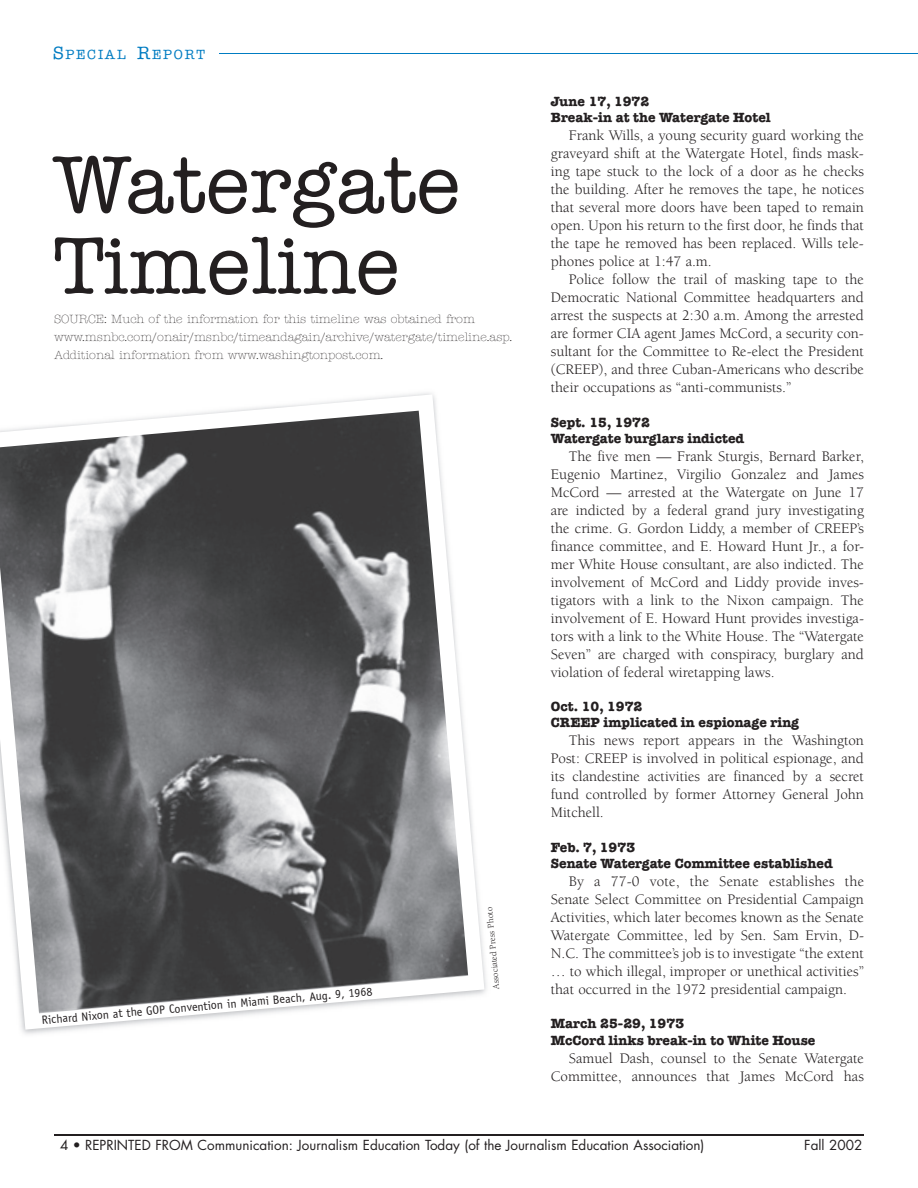
<style>
.page{position:relative;width:918px;height:1188px;background:#fff}
.page>*{position:absolute;margin:0;border:0;box-sizing:border-box;transform-origin:0 0}
.t1{font:500 81px/81px "American Typewriter";color:#231f20}
.t2{font:15px/18px "Berkeley";color:#231f20;text-align:justify}
.t3{font:700 13.5px/16.2px "American Typewriter";color:#231f20}
.t4{font:13.5px "Futura";color:#231f20}
.t5{font:500 13.5px "American Typewriter";letter-spacing:.135em;color:#007cc2}
.t6{font:12px/18px "American Typewriter Light A";color:#231f20}
.t7{font:12px "Officina Sans";color:#231f20}
.t8{font:9px "Berkeley";color:#231f20}
.s1{font-size:18px}
</style>
<div class="page">
<hr style="left:220px;top:54px;width:698px;height:1px;background:#007cc2">
<hr style="left:54px;top:1134px;width:810px;height:2px;background:#231f20">
<svg style="left:0;top:394px;width:484px;height:636px"></svg>
<p class="t5" style="left:53px;top:47px;width:154px"><span class="s1">S</span>PECIAL <span class="s1">R</span>EPORT</p>
<h1 class="t1" style="left:53px;top:145px;width:408px">Watergate<br>Timeline</h1>
<p class="t6" style="left:54px;top:311px;width:460px">SOURCE: Much of the information for this timeline was obtained from www.msnbc.com/onair/msnbc/timeandagain/archive/watergate/timeline.asp.<br>Additional information from www.washingtonpost.com.</p>
<p class="t7" style="left:41px;top:1013px;width:333px;rotate:-5deg">Richard Nixon at the GOP Convention in Miami Beach, Aug. 9, 1968</p>
<p class="t8" style="left:492px;top:990px;width:84px;rotate:-95deg">Associated Press Photo</p>
<p class="t3" style="left:551px;top:93px;width:221px">June 17, 1972<br>Break-in at the Watergate Hotel</p>
<p class="t2" style="left:551px;top:127px;width:315px;text-indent:18px">Frank Wills, a young security guard working the graveyard shift at the Watergate Hotel, finds mask&shy;ing tape stuck to the lock of a door as he checks the building. After he removes the tape, he notices that several more doors have been taped to remain open. Upon his return to the first door, he finds that the tape he removed has been replaced. Wills tele&shy;phones police at 1:47 a.m.</p>
<p class="t2" style="left:551px;top:271px;width:315px;text-indent:18px">Police follow the trail of masking tape to the Democratic National Committee headquarters and arrest the suspects at 2:30 a.m. Among the arrested are former CIA agent James McCord, a security con&shy;sultant for the Committee to Re-elect the President (CREEP), and three Cuban-Americans who describe their occupations as “anti-communists.”</p>
<p class="t3" style="left:551px;top:414px;width:195px">Sept. 15, 1972<br>Watergate burglars indicted</p>
<p class="t2" style="left:551px;top:448px;width:315px;text-indent:18px">The five men — Frank Sturgis, Bernard Barker, Eugenio Martinez, Virgilio Gonzalez and James McCord — arrested at the Watergate on June 17 are indicted by a federal grand jury investigating the crime. G. Gordon Liddy, a member of CREEP’s finance committee, and E. Howard Hunt Jr., a for&shy;mer White House consultant, are also indicted. The involvement of McCord and Liddy provide inves&shy;tigators with a link to the Nixon campaign. The involvement of E. Howard Hunt provides investiga&shy;tors with a link to the White House. The “Watergate Seven” are charged with conspiracy, burglary and violation of federal wiretapping laws.</p>
<p class="t3" style="left:551px;top:699px;width:250px">Oct. 10, 1972<br>CREEP implicated in espionage ring</p>
<p class="t2" style="left:551px;top:732px;width:315px;text-indent:18px">This news report appears in the Washington Post: CREEP is involved in political espionage, and its clandestine activities are financed by a secret fund controlled by former Attorney General John Mitchell.</p>
<p class="t3" style="left:551px;top:839px;width:283px">Feb. 7, 1973<br>Senate Watergate Committee established</p>
<p class="t2" style="left:551px;top:873px;width:315px;text-indent:18px">By a 77-0 vote, the Senate establishes the Senate Select Committee on Presidential Campaign Activities, which later becomes known as the Senate Watergate Committee, led by Sen. Sam Ervin, D-N.C. The committee’s job is to investigate “the extent … to which illegal, improper or unethical activities” that occurred in the 1972 presidential campaign.</p>
<p class="t3" style="left:551px;top:1016px;width:266px">March 25-29, 1973<br>McCord links break-in to White House</p>
<p class="t2" style="left:551px;top:1049px;width:315px;text-align:right">Samuel Dash, counsel to the Senate Watergate<br>Committee, announces that James McCord has</p>
<p class="t4" style="left:60px;top:1136px;width:646px">4 • REPRINTED FROM Communication: Journalism Education Today (of the Journalism Education Association)</p>
<p class="t4" style="left:804px;top:1136px;width:60px">Fall 2002</p>
</div>
